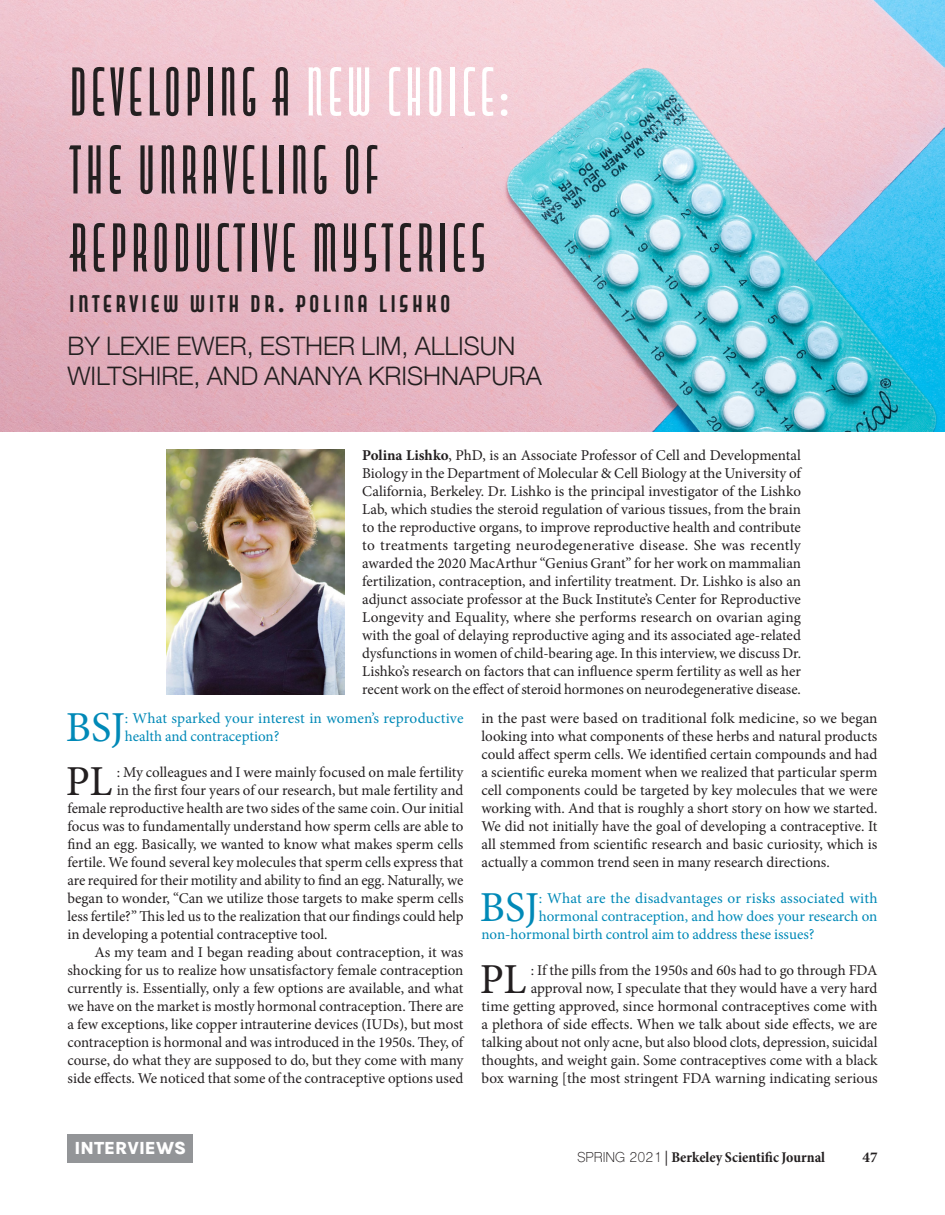
<style>
.page{position:relative;width:945px;height:1215px;background:#fff}
.page>*{position:absolute;margin:0;border:0;box-sizing:border-box;transform-origin:0 0}
.Pull_Quotes{font:60px "Capitol Medium Capitals";color:#231f20}
.BSJ_-_Body_-_DropCap{font:42.75px "Minion Pro";letter-spacing:-.005em;color:#0089b7}
.Prof_-_Body_-_DropCa{font:42.75px "Minion Pro";color:#231f20}
.t1{font:300 25.5px/30.6px "Helvetica Neue";color:#231f20}
.Pull_Quotes-2{font:21px "Capitol Bold Capitals";color:#231f20}
.t2{font:800 18px "Karla";color:#fff}
.Prof_-_Body_-_Indent{font:15px/18px "Minion Pro";letter-spacing:-.005em;color:#231f20;text-align:justify}
.Prof_-_Body_-_DropCa-2{font:15px/18px "Minion Pro";letter-spacing:-.005em;color:#231f20;text-align:right}
.BSJ_-_Body_-_DropCap-2{font:15px/18px "Minion Pro";color:#0089b7}
.t3{font:700 condensed 15px "Minion Pro";color:#231f20}
.t4{font:700 15px "Minion Pro";color:#231f20}
.s1{color:#fff}
.s2{font-weight:700}
.s3{font-family:"Shree Dev 0714";font-weight:400;font-stretch:normal;font-size:13.5px}
.s4{font-weight:400;font-stretch:normal}
</style>
<div class="page">
<div style="left:68px;top:1134px;width:125px;height:28px;background:#939598"></div>
<img style="left:0;top:0;width:945px;height:431px">
<img style="left:167px;top:449px;width:177px;height:245px">
<p class="Pull_Quotes" style="left:68px;top:53px;width:446px">DEVELOPING A <span class="s1">NEW CHOICE:</span></p>
<p class="Pull_Quotes" style="left:68px;top:131px;width:314px">THE UNRAVELING OF</p>
<p class="Pull_Quotes" style="left:68px;top:209px;width:422px">REPRODUCTIVE MYSTERIES</p>
<p class="Pull_Quotes-2" style="left:68px;top:292px;width:386px">INTERVIEW WITH DR. POLINA LISHKO</p>
<p class="t1" style="left:68px;top:328px;width:476px">BY LEXIE EWER, ESTHER LIM, ALLISUN<br>WILTSHIRE, AND ANANYA KRISHNAPURA</p>
<p class="Prof_-_Body_-_Indent" style="left:362px;top:446px;width:440px"><span class="s2">Polina Lishko</span>, PhD, is an Associate Professor of Cell and Developmental Biology in the Department of Molecular &amp; Cell Biology at the University of California, Berkeley. Dr. Lishko is the principal investigator of the Lishko Lab, which studies the steroid regulation of various tissues, from the brain to the reproductive organs, to improve reproductive health and contribute to treatments targeting neurodegenerative disease. She was recently awarded the 2020 MacArthur “Genius Grant” for her work on mammalian fertilization, contraception, and infertility treatment. Dr. Lishko is also an adjunct associate professor at the Buck Institute’s Center for Reproductive Longevity and Equality, where she performs research on ovarian aging with the goal of delaying reproductive aging and its associated age-related dysfunctions in women of child-bearing age. In this interview, we discuss Dr.<br>Lishko’s research on factors that can influence sperm fertility as well as her recent work on the effect of steroid hormones on neurodegenerative disease.</p>
<p class="BSJ_-_Body_-_DropCap" style="left:66px;top:699px;width:60px">BSJ</p>
<p class="BSJ_-_Body_-_DropCap-2" style="left:125px;top:709px;width:340px">: What sparked your interest in women’s reproductive health and contraception?</p>
<p class="Prof_-_Body_-_DropCa" style="left:66px;top:753px;width:48px">PL</p>
<p class="Prof_-_Body_-_DropCa-2" style="left:117px;top:763px;width:348px">: My colleagues and I were mainly focused on male fertility</p>
<p class="Prof_-_Body_-_DropCa-2" style="left:117px;top:781px;width:348px">in the first four years of our research, but male fertility and</p>
<p class="Prof_-_Body_-_DropCa-2" style="left:68px;top:799px;width:397px">female reproductive health are two sides of the same coin. Our initial</p>
<p class="Prof_-_Body_-_DropCa-2" style="left:68px;top:817px;width:398px">focus was to fundamentally understand how sperm cells are able to</p>
<p class="Prof_-_Body_-_DropCa-2" style="left:68px;top:835px;width:397px">find an egg. Basically, we wanted to know what makes sperm cells</p>
<p class="Prof_-_Body_-_DropCa-2" style="left:68px;top:853px;width:397px">fertile. We found several key molecules that sperm cells express that</p>
<p class="Prof_-_Body_-_DropCa-2" style="left:68px;top:871px;width:398px">are required for their motility and ability to find an egg. Naturally, we</p>
<p class="Prof_-_Body_-_DropCa-2" style="left:68px;top:889px;width:398px">began to wonder, “Can we utilize those targets to make sperm cells</p>
<p class="Prof_-_Body_-_DropCa-2" style="left:68px;top:907px;width:398px">less fertile?” This led us to the realization that our findings could help</p>
<p class="Prof_-_Body_-_DropCa-2" style="left:68px;top:925px;width:262px">in developing a potential contraceptive tool.</p>
<p class="Prof_-_Body_-_Indent" style="left:68px;top:943px;width:398px;text-indent:27px">As my team and I began reading about contraception, it was shocking for us to realize how unsatisfactory female contraception currently is. Essentially, only a few options are available, and what we have on the market is mostly hormonal contraception. There are a few exceptions, like copper intrauterine devices (IUDs), but most contraception is hormonal and was introduced in the 1950s. They, of course, do what they are supposed to do, but they come with many side effects. We noticed that some of the contraceptive options used</p>
<p class="Prof_-_Body_-_Indent" style="left:482px;top:709px;width:398px">in the past were based on traditional folk medicine, so we began looking into what components of these herbs and natural products could affect sperm cells. We identified certain compounds and had a scientific eureka moment when we realized that particular sperm cell components could be targeted by key molecules that we were working with. And that is roughly a short story on how we started.<br>We did not initially have the goal of developing a contraceptive. It all stemmed from scientific research and basic curiosity, which is actually a common trend seen in many research directions.</p>
<p class="BSJ_-_Body_-_DropCap" style="left:480px;top:879px;width:60px">BSJ</p>
<p class="BSJ_-_Body_-_DropCap-2" style="left:539px;top:889px;width:340px">: What are the disadvantages or risks associated with</p>
<p class="BSJ_-_Body_-_DropCap-2" style="left:539px;top:907px;width:340px">hormonal contraception, and how does your research on</p>
<p class="BSJ_-_Body_-_DropCap-2" style="left:482px;top:925px;width:335px">non-hormonal birth control aim to address these issues?</p>
<p class="Prof_-_Body_-_DropCa" style="left:480px;top:951px;width:48px">PL</p>
<p class="Prof_-_Body_-_DropCa-2" style="left:482px;top:961px;width:398px">: If the pills from the 1950s and 60s had to go through FDA approval now, I speculate that they would have a very hard<br>time getting approved, since hormonal contraceptives come with a plethora of side effects. When we talk about side effects, we are talking about not only acne, but also blood clots, depression, suicidal thoughts, and weight gain. Some contraceptives come with a black box warning [the most stringent FDA warning indicating serious</p>
<p class="t2" style="left:75px;top:1137px;width:113px">INTERVIEWS</p>
<p class="t3" style="left:577px;top:1147px;width:249px"><span class="s3">SPRING 2021</span> <span class="s4">|</span> Berkeley Scientific Journal</p>
<p class="t4" style="left:863px;top:1147px;width:16px">47</p>
</div>
